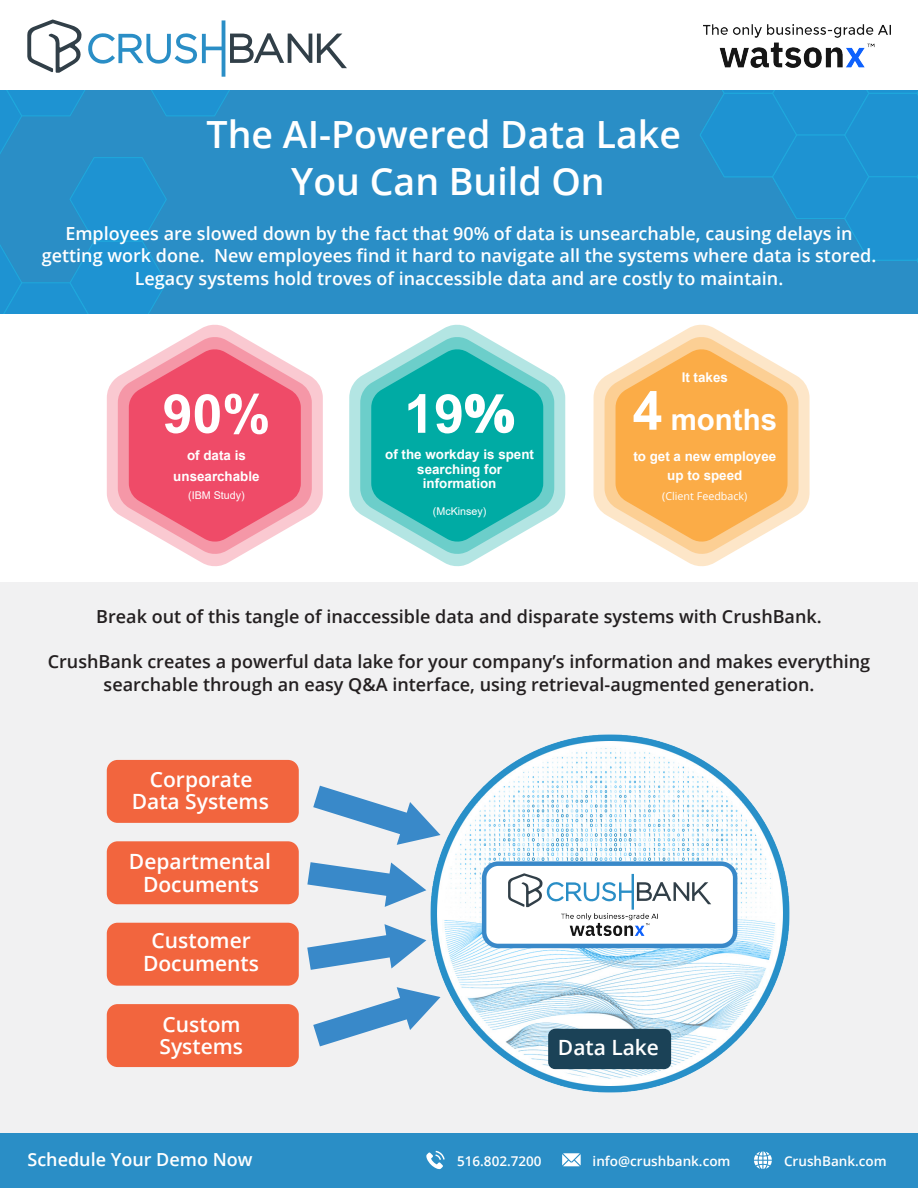
<style>
.page{position:relative;width:918px;height:1188px;background:#fff}
.page>*{position:absolute;margin:0;border:0;box-sizing:border-box;transform-origin:0 0}
.t1{font:700 53.85px "Arial";color:#fff}
.t2{font:600 37.5px/46.5px "Open Sans";color:#fff;text-align:center}
.t3{font:700 29.4px "Arial";color:#fff}
.t4{font:600 21px/22.5px "Open Sans";color:#fff;text-align:center}
.t5{font:600 18px/22.5px "Open Sans";color:#fff;text-align:center}
.t6{font:600 18px/22.5px "Open Sans";color:#231f20;text-align:center}
.t7{font:600 13.5px "Open Sans";color:#fff}
.t8{font:700 13.35px/14.4px "Arial";color:#fff;text-align:center}
.t9{font:10.65px "Arial";color:#fff}
.t10{font:10.65px "Open Sans";color:#fff}
.s1{font-family:"Open Sans";font-weight:800}
.s2{font-size:53.85px}
.s3{font-style:inherit}
</style>
<div class="page">
<div style="left:0;top:582px;width:918px;height:554px;background:#f1f1f2"></div>
<div style="left:0;top:0;width:918px;height:314px;background:#2a8ec6"></div>
<svg style="left:700px;top:90px;width:218px;height:173px"></svg>
<svg style="left:0;top:90px;width:230px;height:224px"></svg>
<div style="left:0;top:1133px;width:918px;height:55px;background:#2a8ec6"></div>
<svg style="left:426px;top:1151px;width:19px;height:18px"></svg>
<svg style="left:754px;top:1151px;width:18px;height:18px"></svg>
<svg style="left:562px;top:1153px;width:19px;height:13px"></svg>
<div style="left:0;top:0;width:918px;height:90px;background:#fff"></div>
<svg style="left:349px;top:324px;width:216px;height:243px"></svg>
<svg style="left:360px;top:337px;width:194px;height:217px;background:#44c1bc"></svg>
<svg style="left:593px;top:324px;width:217px;height:242px"></svg>
<svg style="left:605px;top:337px;width:194px;height:217px;background:#fbc278"></svg>
<svg style="left:107px;top:324px;width:216px;height:242px"></svg>
<svg style="left:118px;top:337px;width:194px;height:217px;background:#f37b90"></svg>
<svg style="left:27px;top:19px;width:55px;height:54px"></svg>
<svg style="left:88px;top:20px;width:259px;height:57px"></svg>
<img style="left:704px;top:25px;width:187px;height:43px">
<img style="left:430px;top:734px;width:360px;height:359px">
<div style="left:107px;top:760px;width:192px;height:63px;background:#f2653e;border-radius:11px"></div>
<div style="left:484px;top:864px;width:251px;height:82px;background:#fff;border-radius:14px"></div>
<div style="left:482px;top:861px;width:255px;height:87px;border:4px solid #3989c9;border-radius:14px"></div>
<div style="left:548px;top:1029px;width:123px;height:40px;background:#1b4257;border-radius:7px"></div>
<div style="left:107px;top:841px;width:192px;height:63px;background:#f2653e;border-radius:11px"></div>
<div style="left:107px;top:923px;width:192px;height:63px;background:#f2653e;border-radius:11px"></div>
<div style="left:107px;top:1004px;width:192px;height:63px;background:#f2653e;border-radius:11px"></div>
<svg style="left:508px;top:873px;width:203px;height:37px"></svg>
<img style="left:561px;top:913px;width:97px;height:23px">
<svg style="left:284px;top:768px;width:157px;height:143px"></svg>
<svg style="left:283px;top:920px;width:158px;height:144px"></svg>
<h2 class="t2" style="left:207px;top:111px;width:476px">The AI-Powered Data Lake<br>You Can Build On</h2>
<p class="t5" style="left:42px;top:222px;width:836px">Employees are slowed down by the fact that 90% of data is unsearchable, causing delays in getting work done. New employees find it hard to navigate all the systems where data is stored.<br>Legacy systems hold troves of inaccessible data and are costly to maintain.</p>
<h1 class="t1" style="left:163px;top:376px;width:109px">90%</h1>
<p class="t8" style="left:173px;top:445px;width:88px;line-height:21.3px">of data is unsearchable</p>
<p class="t9" style="left:188px;top:488px;width:58px">(IBM Study)</p>
<h1 class="t1" style="left:404px;top:376px;width:112px">19<span class="s1">%</span></h1>
<p class="t8" style="left:385px;top:447px;width:150px">of the workday is spent searching for information</p>
<p class="t9" style="left:433px;top:504px;width:55px">(McKinsey)</p>
<p class="t8" style="left:682px;top:370px;width:48px">It takes</p>
<h3 class="t3" style="left:633px;top:399px;width:146px"><span class="s2">4</span> months</h3>
<p class="t8" style="left:633px;top:447px;width:144px;line-height:18.9px">to get a new employee up to speed</p>
<p class="t10" style="left:662px;top:489px;width:87px">(<span class="s3">Client</span> Feedback)</p>
<p class="t6" style="left:96px;top:605px;width:727px">Break out of this tangle of inaccessible data and disparate systems with CrushBank.</p>
<p class="t6" style="left:48px;top:650px;width:824px">CrushBank creates a powerful data lake for your company’s information and makes everything searchable through an easy Q&amp;A interface, using retrieval-augmented generation.</p>
<p class="t4" style="left:132px;top:767px;width:139px">Corporate<br>Data Systems</p>
<p class="t4" style="left:129px;top:850px;width:143px">Departmental<br>Documents</p>
<p class="t4" style="left:143px;top:929px;width:117px">Customer<br>Documents</p>
<p class="t4" style="left:160px;top:1013px;width:85px;text-align:left">Custom<br>Systems</p>
<p class="t5" style="left:27px;top:1148px;width:227px">Schedule Your Demo Now</p>
<p class="t4" style="left:558px;top:1036px;width:103px">Data Lake</p>
<p class="t7" style="left:457px;top:1152px;width:86px">516.802.7200</p>
<p class="t7" style="left:593px;top:1152px;width:139px">info@crushbank.com</p>
<p class="t7" style="left:784px;top:1152px;width:104px">CrushBank.com</p>
</div>
